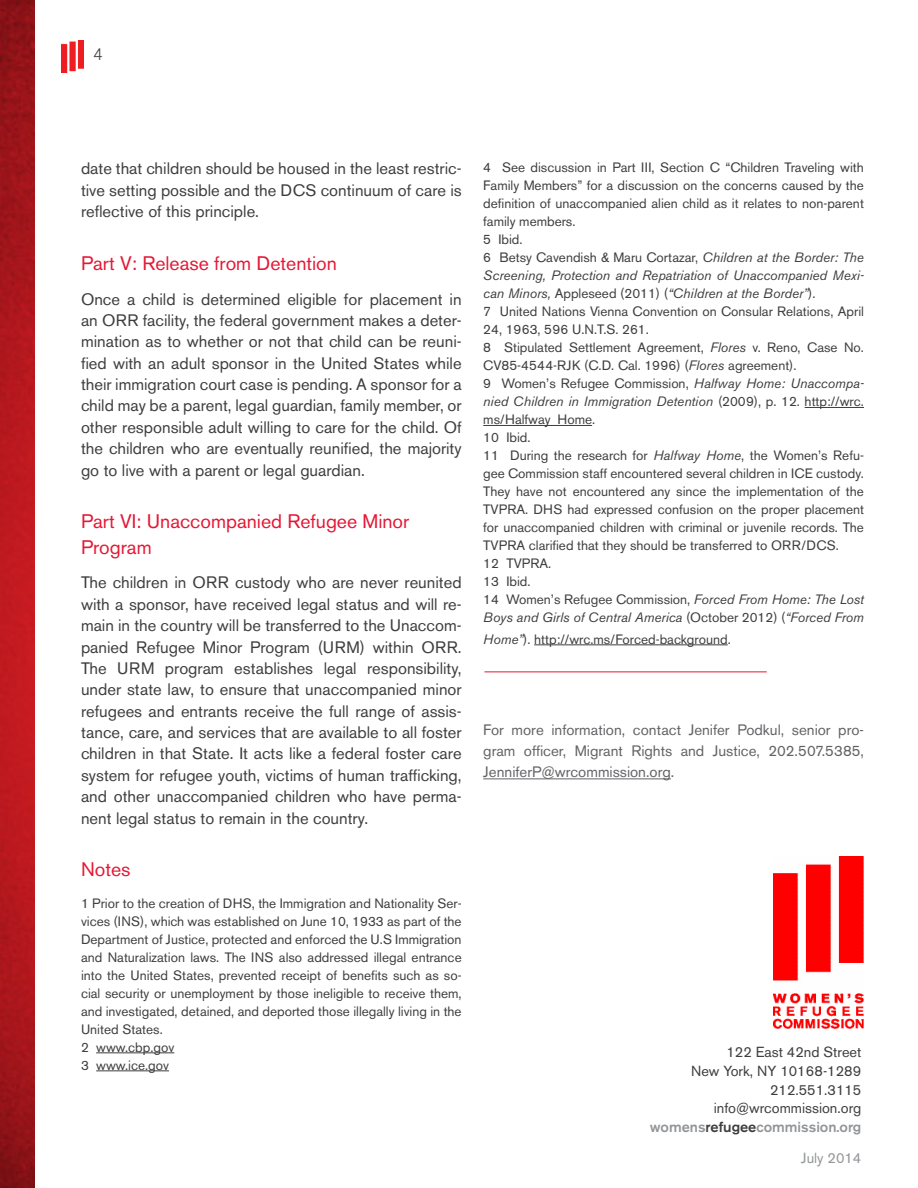
<style>
.page{position:relative;width:918px;height:1188px;background:#fff}
.page>*{position:absolute;margin:0;border:0;box-sizing:border-box;transform-origin:0 0}
.Head_2{font:19.5px/25.5px "Akzidenz Grotesk BE";color:#e51836}
.t1{font:16.5px/21.3px "Akzidenz Grotesk BE";color:#3e3e3f;text-align:justify}
.t2{font:300 16.5px "Akzidenz Grotesk BE";color:#3e3e3f}
.t3{font:15px/21.3px "Akzidenz Grotesk BE";color:#636366;text-align:justify}
.t4{font:14.55px "Akzidenz Grotesk BE";color:#3e3e3f}
.t5{font:500 14.55px "Akzidenz Grotesk BE";color:#939598}
.t6{font:14.55px "Akzidenz Grotesk BE";color:#939598}
.t7{font:13.5px/18px "Akzidenz Grotesk BE";color:#3e3e3f;text-align:justify}
.t8{font:italic 13.5px/18px "Akzidenz Grotesk BE";color:#3e3e3f;text-align:justify}
.s1{font-style:normal}
.s2{font-style:italic}
.s3{color:#3e3e3f}
</style>
<div class="page">
<img style="left:0;top:0;width:34px;height:1188px">
<img style="left:62px;top:40px;width:21px;height:33px">
<hr style="left:96px;top:1053px;width:78px;height:1px;background:#3e3e3f">
<hr style="left:96px;top:1071px;width:73px;height:1px;background:#3e3e3f">
<hr style="left:805px;top:407px;width:59px;height:1px;background:#3e3e3f">
<hr style="left:483px;top:425px;width:109px;height:1px;background:#3e3e3f">
<hr style="left:534px;top:645px;width:194px;height:1px;background:#3e3e3f">
<hr style="left:483px;top:778px;width:188px;height:1px;background:#636366">
<img style="left:774px;top:857px;width:90px;height:172px">
<hr style="left:484px;top:672px;width:283px;height:1px;background:#e51836">
<p class="t2" style="left:93px;top:45px;width:11px">4</p>
<p class="t1" style="left:81px;top:158px;width:382px">date that children should be housed in the least restric&shy;tive setting possible and the DCS continuum of care is reflective of this principle.</p>
<p class="Head_2" style="left:81px;top:250px;width:258px">Part V: Release from Detention</p>
<p class="t1" style="left:81px;top:288px;width:382px">Once a child is determined eligible for placement in an ORR facility, the federal government makes a deter&shy;mination as to whether or not that child can be reuni&shy;fied with an adult sponsor in the United States while their immigration court case is pending. A sponsor for a child may be a parent, legal guardian, family member, or other responsible adult willing to care for the child. Of the children who are eventually reunified, the majority go to live with a parent or legal guardian.</p>
<p class="Head_2" style="left:81px;top:508px;width:330px">Part VI: Unaccompanied Refugee Minor<br>Program</p>
<p class="t1" style="left:81px;top:572px;width:382px">The children in ORR custody who are never reunited with a sponsor, have received legal status and will re&shy;main in the country will be transferred to the Unaccom&shy;panied Refugee Minor Program (URM) within ORR.<br>The URM program establishes legal responsibility, under state law, to ensure that unaccompanied minor refugees and entrants receive the full range of assis&shy;tance, care, and services that are available to all foster children in that State. It acts like a federal foster care system for refugee youth, victims of human trafficking, and other unaccompanied children who have perma&shy;nent legal status to remain in the country.</p>
<p class="Head_2" style="left:81px;top:856px;width:51px">Notes</p>
<p class="t7" style="left:81px;top:894px;width:382px">1 Prior to the creation of DHS, the Immigration and Nationality Ser&shy;vices (INS), which was established on June 10, 1933 as part of the Department of Justice, protected and enforced the U.S Immigration and Naturalization laws. The INS also addressed illegal entrance into the United States, prevented receipt of benefits such as so&shy;cial security or unemployment by those ineligible to receive them, and investigated, detained, and deported those illegally living in the United States.</p>
<p class="t7" style="left:81px;top:1038px;width:95px">2 www.cbp.gov</p>
<p class="t7" style="left:81px;top:1056px;width:90px">3 www.ice.gov</p>
<p class="t7" style="left:483px;top:158px;width:382px">4 See discussion in Part III, Section C “Children Traveling with Family Members” for a discussion on the concerns caused by the definition of unaccompanied alien child as it relates to non-parent family members.</p>
<p class="t7" style="left:483px;top:230px;width:41px">5 Ibid.</p>
<p class="t8" style="left:483px;top:248px;width:382px"><span class="s1">6 Betsy Cavendish &amp; Maru Cortazar,</span> Children at the Border: The Screening, Protection and Repatriation of Unaccompanied Mexi&shy;can Minors, <span class="s1">Appleseed (2011) (</span>“Children at the Border”<span class="s1">).</span></p>
<p class="t7" style="left:483px;top:302px;width:382px">7 United Nations Vienna Convention on Consular Relations, April<br>24, 1963, 596 U.N.T.S. 261.</p>
<p class="t7" style="left:483px;top:338px;width:382px">8 Stipulated Settlement Agreement, <span class="s2">Flores</span> v. Reno, Case No.<br>CV85-4544-RJK (C.D. Cal. 1996) (<span class="s2">Flores</span> agreement).</p>
<p class="t7" style="left:483px;top:374px;width:382px">9 Women’s Refugee Commission, <span class="s2">Halfway Home: Unaccompa&shy;nied Children in Immigration Detention</span> (2009), p. 12. http://wrc. ms/Halfway_Home.</p>
<p class="t7" style="left:483px;top:428px;width:49px">10 Ibid.</p>
<p class="t7" style="left:483px;top:446px;width:382px">11 During the research for <span class="s2">Halfway Home</span>, the Women’s Refu&shy;gee Commission staff encountered several children in ICE custody.<br>They have not encountered any since the implementation of the TVPRA. DHS had expressed confusion on the proper placement for unaccompanied children with criminal or juvenile records. The TVPRA clarified that they should be transferred to ORR/DCS.</p>
<p class="t7" style="left:483px;top:554px;width:70px">12 TVPRA.</p>
<p class="t7" style="left:483px;top:572px;width:49px">13 Ibid.</p>
<p class="t8" style="left:483px;top:590px;width:382px"><span class="s1">14 Women’s Refugee Commission,</span> Forced From Home: The Lost<br>Boys and Girls of Central America <span class="s1">(October 2012) (</span>“Forced From</p>
<p class="t7" style="left:483px;top:630px;width:249px"><span class="s2">Home”</span>). http://wrc.ms/Forced-background.</p>
<p class="t3" style="left:483px;top:719px;width:382px">For more information, contact Jenifer Podkul, senior pro&shy;gram officer, Migrant Rights and Justice, 202.507.5385, JenniferP@wrcommission.org.</p>
<p class="t4" style="left:727px;top:1043px;width:136px">122 East 42nd Street</p>
<p class="t4" style="left:691px;top:1062px;width:172px">New York, NY 10168-1289</p>
<p class="t4" style="left:770px;top:1081px;width:93px">212.551.3115</p>
<p class="t4" style="left:714px;top:1100px;width:149px">info@wrcommission.org</p>
<p class="t5" style="left:650px;top:1118px;width:213px">womens<span class="s3">refugee</span>commission.org</p>
<p class="t6" style="left:801px;top:1149px;width:62px">July 2014</p>
</div>
